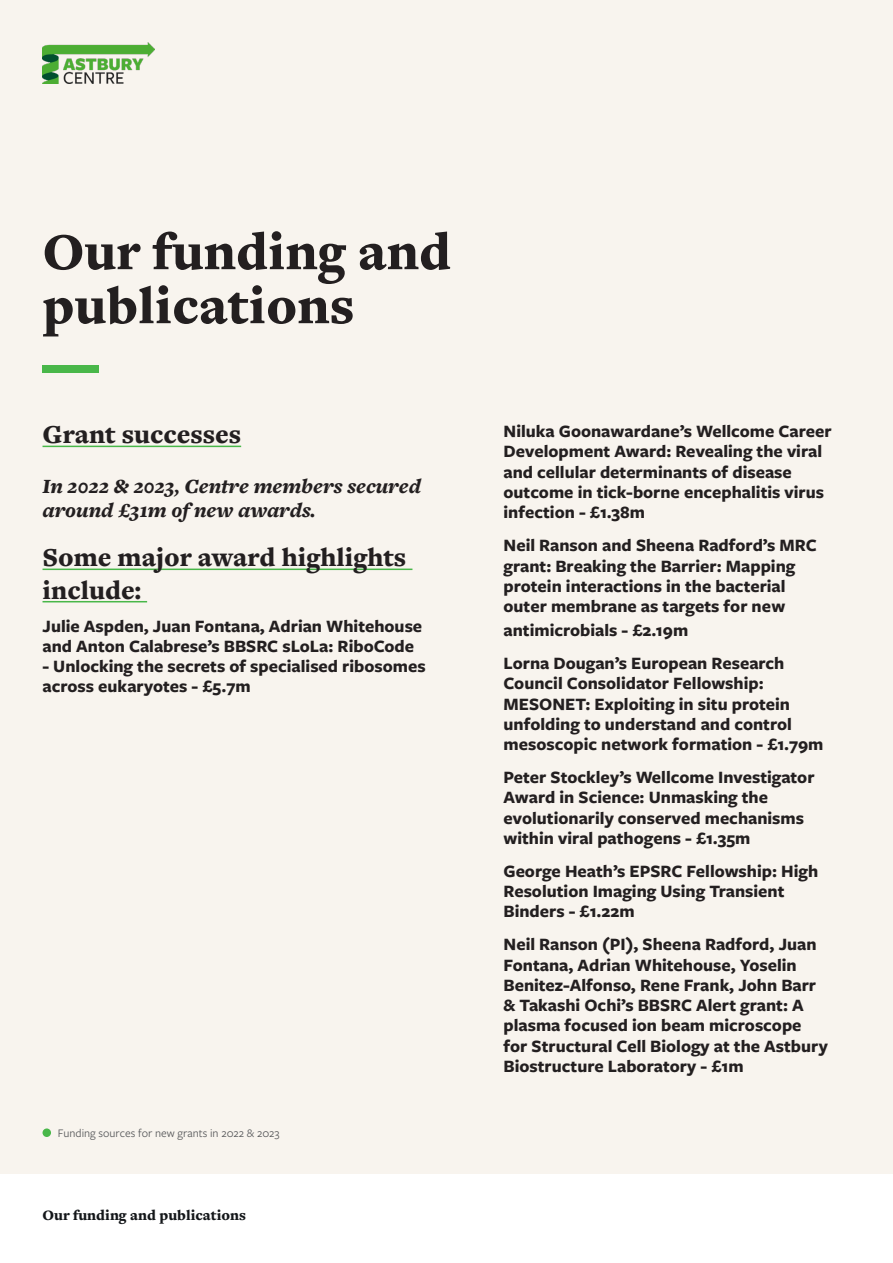
<style>
.page{position:relative;width:893px;height:1263px;background:#fff}
.page>*{position:absolute;margin:0;border:0;box-sizing:border-box;transform-origin:0 0}
.t1{font:900 54px/54px "Freight Text Pro";color:#231f20}
.Body_copy{font:900 27px/32.4px "Freight Text Pro";color:#231f20}
.Intro_copy{font:900 27px "Freight Text Pro";color:#231f20}
.t2{font:italic 900 21px/24px "Freight Text Pro";color:#231f20}
.Body_copy-2{font:700 18px/20.2px "Freight Sans Pro";color:#231f20}
.t3{font:900 15px "Freight Text Pro";color:#14171a}
.Image_caption{font:12px "Freight Sans Pro";color:#57585a}
</style>
<div class="page">
<div style="left:0;top:0;width:893px;height:1174px;background:#f8f4ee"></div>
<div style="left:43px;top:366px;width:56px;height:7px;background:#49b749"></div>
<hr style="left:43px;top:446px;width:198px;height:1px;background:#49b749">
<hr style="left:43px;top:568px;width:369px;height:2px;background:#49b749">
<hr style="left:43px;top:601px;width:104px;height:1px;background:#49b749">
<img style="left:43px;top:43px;width:112px;height:40px">
<div style="left:43px;top:1128px;width:8px;height:9px;background:#49b749;border-radius:50%"></div>
<p class="t1" style="left:43px;top:224px;width:410px">Our funding and publications</p>
<p class="Intro_copy" style="left:43px;top:416px;width:200px">Grant successes</p>
<p class="t2" style="left:43px;top:473px;width:380px">In 2022 &amp; 2023, Centre members secured around £31m of new awards.</p>
<p class="Body_copy" style="left:43px;top:541px;width:365px">Some major award highlights include:</p>
<p class="Body_copy-2" style="left:43px;top:615px;width:381px">Julie Aspden, Juan Fontana, Adrian Whitehouse and Anton Calabrese’s BBSRC sLoLa: RiboCode</p>
<p class="Body_copy-2" style="left:43px;top:655px;width:385px">- Unlocking the secrets of specialised ribosomes across eukaryotes - £5.7m</p>
<p class="Image_caption" style="left:58px;top:1125px;width:223px">Funding sources for new grants in 2022 &amp; 2023</p>
<p class="t3" style="left:43px;top:1205px;width:205px">Our funding and publications</p>
<p class="Body_copy-2" style="left:504px;top:421px;width:330px">Niluka Goonawardane’s Wellcome Career Development Award: Revealing the viral and cellular determinants of disease outcome in tick-borne encephalitis virus infection - £1.38m</p>
<p class="Body_copy-2" style="left:504px;top:535px;width:315px">Neil Ranson and Sheena Radford’s MRC grant: Breaking the Barrier: Mapping protein interactions in the bacterial outer membrane as targets for new</p>
<p class="Body_copy-2" style="left:504px;top:619px;width:186px">antimicrobials - £2.19m</p>
<p class="Body_copy-2" style="left:504px;top:652px;width:321px">Lorna Dougan’s European Research Council Consolidator Fellowship:<br>MESONET: Exploiting in situ protein unfolding to understand and control mesoscopic network formation - £1.79m</p>
<p class="Body_copy-2" style="left:504px;top:766px;width:313px">Peter Stockley’s Wellcome Investigator Award in Science: Unmasking the evolutionarily conserved mechanisms within viral pathogens - £1.35m</p>
<p class="Body_copy-2" style="left:504px;top:860px;width:316px">George Heath’s EPSRC Fellowship: High<br>Resolution Imaging Using Transient<br>Binders - £1.22m</p>
<p class="Body_copy-2" style="left:504px;top:934px;width:326px">Neil Ranson (PI), Sheena Radford, Juan Fontana, Adrian Whitehouse, Yoselin Benitez-Alfonso, Rene Frank, John Barr &amp; Takashi Ochi’s BBSRC Alert grant: A plasma focused ion beam microscope for Structural Cell Biology at the Astbury Biostructure Laboratory - £1m</p>
</div>
